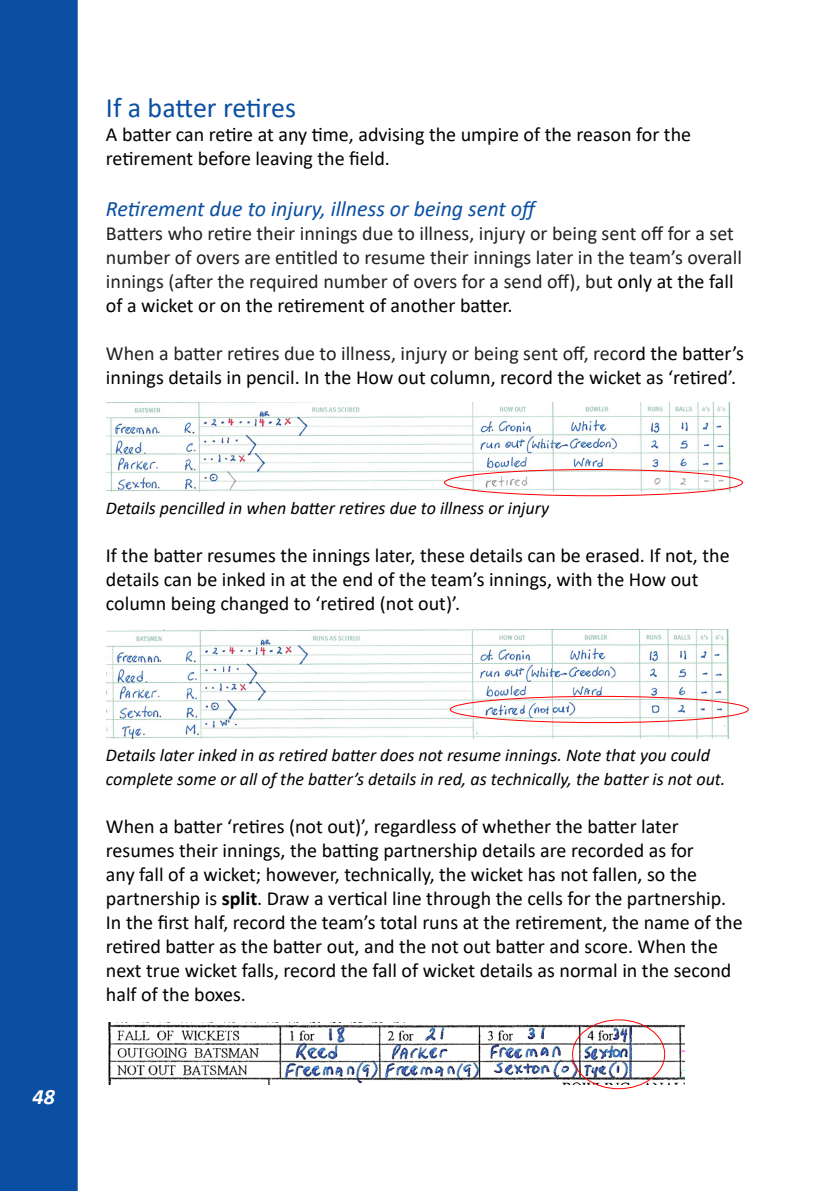
<style>
.page{position:relative;width:840px;height:1191px;background:#fff}
.page>*{position:absolute;margin:0;border:0;box-sizing:border-box;transform-origin:0 0}
.t1{font:28px "Calibri";letter-spacing:-.005em;color:#0a4fa2}
.t2{font:italic 22px "Calibri";color:#0a4fa2}
.t3{font:italic 700 22px "Calibri";color:#fff}
.t4{font:20px/24px "Calibri";color:#000}
.t5{font:20px/24px "Calibri";color:#231f20}
.t6{font:italic 18px/24px "Calibri";color:#000}
.s1{color:#000}
.s2{color:#231f20}
.s3{font-weight:700}
</style>
<div class="page">
<div style="left:0;top:0;width:78px;height:1191px;background:#0a4fa2"></div>
<img style="left:108px;top:1022px;width:576px;height:62px">
<div style="left:571px;top:1019px;width:93px;height:70px;border:1px solid #f00;border-radius:50%"></div>
<img style="left:106px;top:629px;width:624px;height:109px">
<div style="left:449px;top:696px;width:299px;height:27px;border:1px solid #f00;border-radius:50%"></div>
<img style="left:107px;top:402px;width:623px;height:90px">
<div style="left:443px;top:469px;width:299px;height:27px;border:1px solid #f00;border-radius:50%"></div>
<p class="t1" style="left:106px;top:89px;width:192px">If a batter retires</p>
<p class="t4" style="left:106px;top:122px;width:586px">A batter can retire at any time, advising the umpire of the reason for the retirement before leaving the field.</p>
<p class="t2" style="left:106px;top:193px;width:435px">Retirement due to injury, illness or being sent off</p>
<p class="t5" style="left:106px;top:221px;width:637px">Batters who retire their innings due to illness, injury or being sent off for a set number of overs are entitled to resume their innings later in the team’s overall innings (after the required number of overs for a send off), bu<span class="s1">t only at the fall of a wicket or on the retirement of another batter.</span></p>
<p class="t4" style="left:106px;top:341px;width:639px"><span class="s2">When a batter retires due to illness, injury or being sent off, reco</span>rd the batter’s innings details in pencil. In the How out column, record the wicket as ‘retired’.</p>
<p class="t6" style="left:106px;top:495px;width:444px">Details pencilled in when batter retires due to illness or injury</p>
<p class="t4" style="left:106px;top:542px;width:624px">If the batter resumes the innings later, these details can be erased. If not, the details can be inked in at the end of the team’s innings, with the How out column being changed to ‘retired (not out)’.</p>
<p class="t3" style="left:32px;top:1081px;width:24px">48</p>
<p class="t6" style="left:106px;top:742px;width:620px">Details later inked in as retired batter does not resume innings. Note that you could complete some or all of the batter’s details in red, as technically, the batter is not out.</p>
<p class="t4" style="left:106px;top:813px;width:638px">When a batter ‘retires (not out)’, regardless of whether the batter later resumes their innings, the batting partnership details are recorded as for<br>any fall of a wicket; however, technically, the wicket has not fallen, so the partnership is <span class="s3">split</span>. Draw a vertical line through the cells for the partnership.<br>In the first half, record the team’s total runs at the retirement, the name of the retired batter as the batter out, and the not out batter and score. When the next true wicket falls, record the fall of wicket details as normal in the second half of the boxes.</p>
</div>
